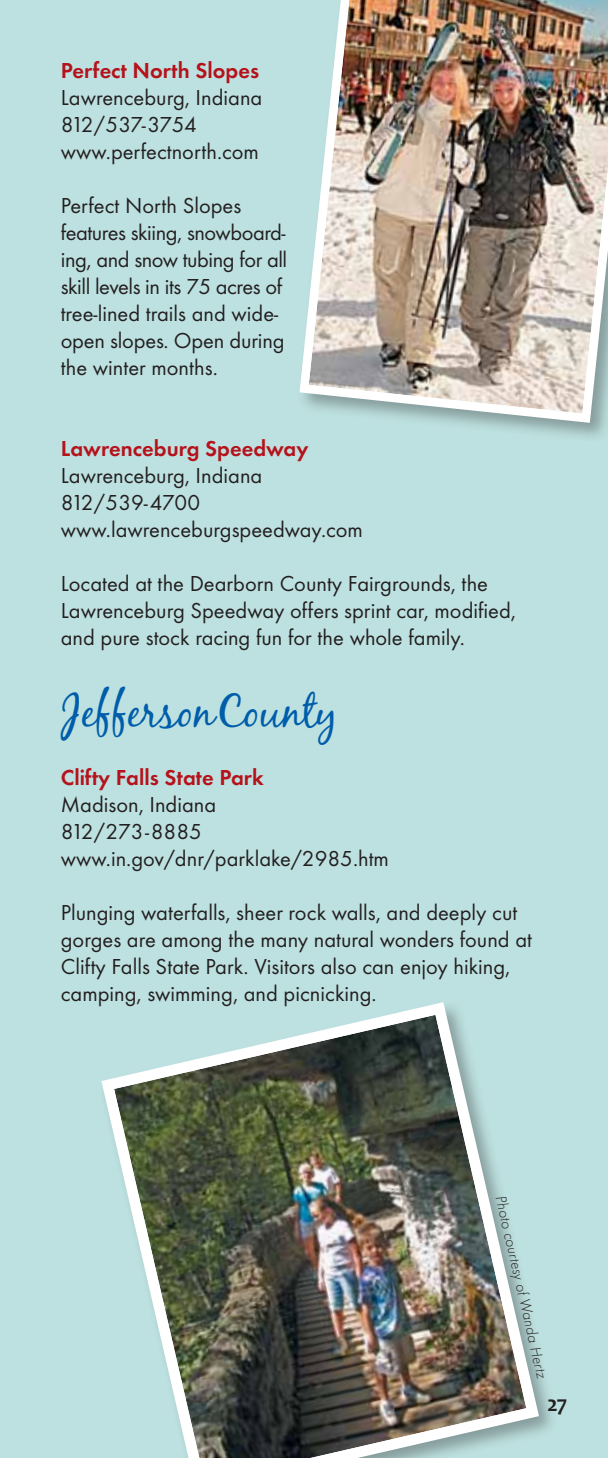
<style>
.page{position:relative;width:608px;height:1458px;background:#bde1e0}
.page>*{position:absolute;margin:0;border:0;box-sizing:border-box;transform-origin:0 0}
.t1{font:45px "Black Jack";color:#005daa}
.t2{font:22.5px/27px "Futura T";color:#231f20}
.t3{font:600 22.5px "Futura T";color:#b5121b}
.t4{font:700 22.5px "Candara";color:#231f20}
.t5{font:italic 300 15.75px "Futura T";color:#231f20}
</style>
<div class="page">
<div style="left:296px;top:0;width:312px;height:443px;background:#231f20;opacity:.35"></div>
<img style="left:296px;top:0;width:312px;height:427px">
<img style="left:101px;top:1002px;width:444px;height:456px">
<p class="t3" style="left:61px;top:57px;width:200px">Perfect North Slopes</p>
<p class="t2" style="left:61px;top:84px;width:203px">Lawrenceburg, Indiana<br>812/537-3754 www.perfectnorth.com</p>
<p class="t2" style="left:61px;top:192px;width:228px">Perfect North Slopes features skiing, snowboard&shy;ing, and snow tubing for all skill levels in its 75 acres of tree-lined trails and wide&shy;open slopes. Open during the winter months.</p>
<p class="t3" style="left:61px;top:435px;width:249px">Lawrenceburg Speedway</p>
<p class="t2" style="left:61px;top:462px;width:303px">Lawrenceburg, Indiana<br>812/539-4700 www.lawrenceburgspeedway.com</p>
<p class="t2" style="left:61px;top:570px;width:456px">Located at the Dearborn County Fairgrounds, the<br>Lawrenceburg Speedway offers sprint car, modified, and pure stock racing fun for the whole family.</p>
<h1 class="t1" style="left:61px;top:684px;width:278px">JeffersonCounty</h1>
<p class="t3" style="left:61px;top:765px;width:204px">Clifty Falls State Park</p>
<p class="t2" style="left:61px;top:791px;width:329px">Madison, Indiana<br>812/273-8885 www.in.gov/dnr/parklake/2985.htm</p>
<p class="t2" style="left:61px;top:899px;width:472px">Plunging waterfalls, sheer rock walls, and deeply cut gorges are among the many natural wonders found at Clifty Falls State Park. Visitors also can enjoy hiking, camping, swimming, and picnicking.</p>
<p class="t5" style="left:509px;top:1194px;width:188px;rotate:77deg">Photo courtesy of Wanda Hertz</p>
<p class="t4" style="left:547px;top:1390px;width:22px">27</p>
</div>
